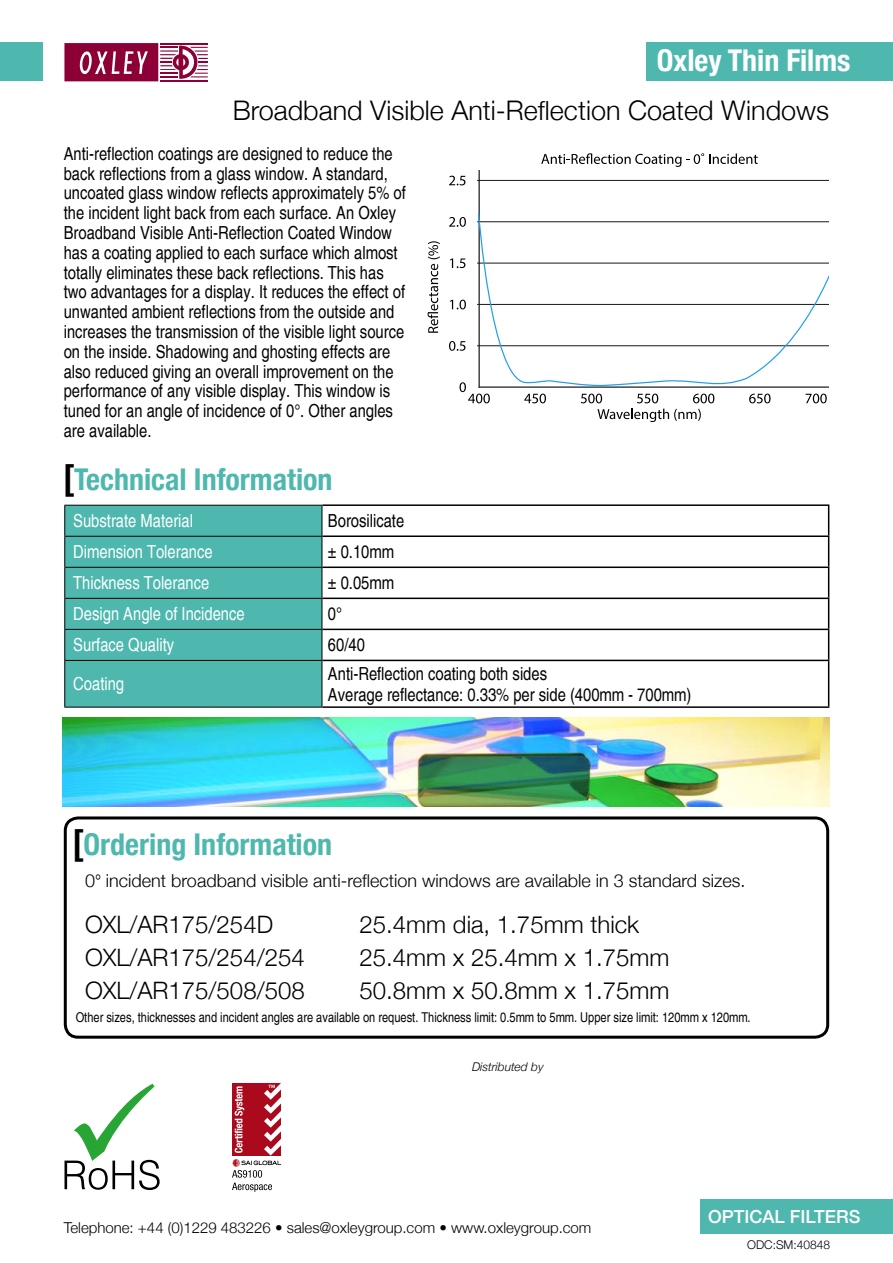
<style>
.page{position:relative;width:893px;height:1263px;background:#fff}
.page>*{position:absolute;margin:0;border:0;box-sizing:border-box;transform-origin:0 0}
.t1{font:700 condensed 30px "Helvetica Neue";color:#4eb8af}
.t2{font:700 condensed 30px "Helvetica Neue";color:#fff}
.t3{font:300 27px "Helvetica Neue";color:#000}
.t4{font:300 24px "Helvetica Neue";color:#000}
.t5{font:condensed 18px/19.8px "Helvetica";color:#000}
.t6{font:condensed 18px "Helvetica";color:#fff}
.t7{font:300 18px "Helvetica Neue";color:#000}
.t8{font:500 18px "Helvetica Neue";color:#fff}
.t9{font:300 15px "Helvetica Neue";color:#000}
.t10{font:condensed 13.5px "Helvetica";color:#000}
.t11{font:italic 300 12px "Helvetica Neue";color:#000}
.t12{font:300 12px "Helvetica Neue";color:#000}
.s1{font-size:36px;color:#000}
.s2{font-family:"Helvetica";font-weight:400;font-stretch:condensed}
</style>
<div class="page">
<svg style="left:64px;top:81px;width:144px;height:1px"></svg>
<svg style="left:64px;top:43px;width:144px;height:38px"></svg>
<hr style="left:160px;top:80px;width:48px;height:1px;background:#8d0037">
<div style="left:0;top:43px;width:43px;height:38px;background:#4eb8af"></div>
<div style="left:646px;top:43px;width:247px;height:38px;background:#4eb8af"></div>
<div style="left:699px;top:1199px;width:194px;height:34px;background:#4eb8af"></div>
<svg style="left:65px;top:1084px;width:95px;height:106px"></svg>
<svg style="left:232px;top:1083px;width:49px;height:109px"></svg>
<div style="left:64px;top:816px;width:765px;height:223px;border:3px solid #000;border-radius:13px"></div>
<div style="left:65px;top:506px;width:257px;height:201px;background:#4eb8af"></div>
<hr style="left:322px;top:504px;width:507px;height:2px;background:#000">
<hr style="left:322px;top:535px;width:507px;height:2px;background:#000">
<svg style="left:828px;top:506px;width:1px;height:60px"></svg>
<hr style="left:322px;top:566px;width:507px;height:2px;background:#000">
<hr style="left:828px;top:568px;width:1px;height:30px;background:#000">
<hr style="left:322px;top:598px;width:507px;height:1px;background:#000">
<hr style="left:828px;top:599px;width:1px;height:30px;background:#000">
<hr style="left:322px;top:629px;width:507px;height:1px;background:#000">
<hr style="left:828px;top:630px;width:1px;height:30px;background:#000">
<hr style="left:322px;top:660px;width:507px;height:1px;background:#000">
<hr style="left:828px;top:661px;width:1px;height:45px;background:#000">
<hr style="left:322px;top:706px;width:507px;height:2px;background:#000">
<hr style="left:64px;top:505px;width:258px;height:1px;background:#000">
<hr style="left:64px;top:506px;width:1px;height:30px;background:#000">
<hr style="left:322px;top:506px;width:1px;height:30px;background:#000">
<hr style="left:64px;top:536px;width:258px;height:1px;background:#000">
<hr style="left:64px;top:537px;width:1px;height:30px;background:#000">
<hr style="left:322px;top:537px;width:1px;height:30px;background:#000">
<hr style="left:64px;top:567px;width:258px;height:1px;background:#000">
<hr style="left:64px;top:568px;width:1px;height:30px;background:#000">
<hr style="left:322px;top:568px;width:1px;height:30px;background:#000">
<hr style="left:64px;top:598px;width:258px;height:1px;background:#000">
<hr style="left:64px;top:599px;width:1px;height:30px;background:#000">
<hr style="left:322px;top:599px;width:1px;height:30px;background:#000">
<hr style="left:64px;top:629px;width:258px;height:1px;background:#000">
<hr style="left:64px;top:630px;width:1px;height:30px;background:#000">
<hr style="left:322px;top:630px;width:1px;height:30px;background:#000">
<hr style="left:64px;top:660px;width:258px;height:1px;background:#000">
<hr style="left:64px;top:661px;width:1px;height:46px;background:#000">
<hr style="left:322px;top:661px;width:1px;height:46px;background:#000">
<hr style="left:64px;top:707px;width:258px;height:1px;background:#000">
<svg style="left:428px;top:241px;width:12px;height:92px"></svg>
<svg style="left:597px;top:409px;width:104px;height:13px"></svg>
<hr style="left:479px;top:170px;width:1px;height:218px;background:#1a1718">
<hr style="left:477px;top:180px;width:352px;height:1px;background:#1a1718">
<svg style="left:449px;top:341px;width:16px;height:10px"></svg>
<svg style="left:450px;top:300px;width:16px;height:9px"></svg>
<svg style="left:450px;top:258px;width:15px;height:10px"></svg>
<svg style="left:449px;top:217px;width:17px;height:10px"></svg>
<svg style="left:449px;top:176px;width:16px;height:9px"></svg>
<svg style="left:477px;top:212px;width:352px;height:176px"></svg>
<svg style="left:459px;top:382px;width:31px;height:21px"></svg>
<svg style="left:524px;top:394px;width:22px;height:9px"></svg>
<svg style="left:581px;top:394px;width:21px;height:9px"></svg>
<svg style="left:637px;top:394px;width:21px;height:9px"></svg>
<svg style="left:693px;top:394px;width:21px;height:9px"></svg>
<svg style="left:749px;top:394px;width:22px;height:9px"></svg>
<svg style="left:806px;top:394px;width:21px;height:9px"></svg>
<svg style="left:541px;top:153px;width:217px;height:14px"></svg>
<img style="left:63px;top:718px;width:766px;height:88px">
<h1 class="t2" style="left:657px;top:36px;width:195px">Oxley Thin Films</h1>
<h2 class="t3" style="left:233px;top:88px;width:598px">Broadband Visible Anti-Reflection Coated Windows</h2>
<p class="t5" style="left:64px;top:143px;width:344px">Anti-reflection coatings are designed to reduce the back reflections from a glass window. A standard, uncoated glass window reflects approximately 5% of the incident light back from each surface. An Oxley Broadband Visible Anti-Reflection Coated Window has a coating applied to each surface which almost totally eliminates these back reflections. This has two advantages for a display. It reduces the effect of unwanted ambient reflections from the outside and increases the transmission of the visible light source on the inside. Shadowing and ghosting effects are also reduced giving an overall improvement on the performance of any visible display. This window is tuned for an angle of incidence of 0°. Other angles are available.</p>
<h1 class="t1" style="left:63px;top:455px;width:271px"><span class="s1">[</span>Technical Information</h1>
<p class="t6" style="left:73px;top:510px;width:121px">Substrate Material</p>
<p class="t5" style="left:328px;top:511px;width:78px">Borosilicate</p>
<p class="t6" style="left:73px;top:541px;width:141px">Dimension Tolerance</p>
<p class="t5" style="left:328px;top:542px;width:68px">± 0.10mm</p>
<p class="t6" style="left:73px;top:572px;width:138px">Thickness Tolerance</p>
<p class="t5" style="left:328px;top:573px;width:68px">± 0.05mm</p>
<p class="t6" style="left:73px;top:603px;width:173px">Design Angle of Incidence</p>
<p class="t5" style="left:328px;top:604px;width:16px">0°</p>
<p class="t6" style="left:73px;top:634px;width:102px">Surface Quality</p>
<p class="t5" style="left:328px;top:635px;width:38px">60/40</p>
<p class="t6" style="left:73px;top:673px;width:52px">Coating</p>
<p class="t5" style="left:328px;top:662px;width:365px;line-height:21.6px">Anti-Reflection coating both sides<br>Average reflectance: 0.33% per side (400mm - 700mm)</p>
<h1 class="t1" style="left:72px;top:819px;width:261px"><span class="s1">[</span>Ordering Information</h1>
<p class="t7" style="left:85px;top:866px;width:662px">0<span class="s2">°</span> incident broadband visible anti-reflection windows are available in 3 standard sizes.</p>
<h3 class="t4" style="left:85px;top:905px;width:190px">OXL/AR175/254D</h3>
<h3 class="t4" style="left:360px;top:905px;width:281px">25.4mm dia, 1.75mm thick</h3>
<h3 class="t4" style="left:85px;top:938px;width:221px">OXL/AR175/254/254</h3>
<h3 class="t4" style="left:360px;top:938px;width:311px">25.4mm x 25.4mm x 1.75mm</h3>
<h3 class="t4" style="left:85px;top:971px;width:221px">OXL/AR175/508/508</h3>
<h3 class="t4" style="left:360px;top:971px;width:311px">50.8mm x 50.8mm x 1.75mm</h3>
<p class="t10" style="left:76px;top:1009px;width:676px">Other sizes, thicknesses and incident angles are available on request. Thickness limit: 0.5mm to 5mm. Upper size limit: 120mm x 120mm.</p>
<p class="t11" style="left:472px;top:1057px;width:73px">Distributed by</p>
<p class="t9" style="left:64px;top:1216px;width:529px">Telephone: +44 (0)1229 483226 • sales@oxleygroup.com • www.oxleygroup.com</p>
<p class="t8" style="left:708px;top:1202px;width:154px">OPTICAL FILTERS</p>
<p class="t12" style="left:747px;top:1235px;width:85px">ODC:SM:40848</p>
</div>
